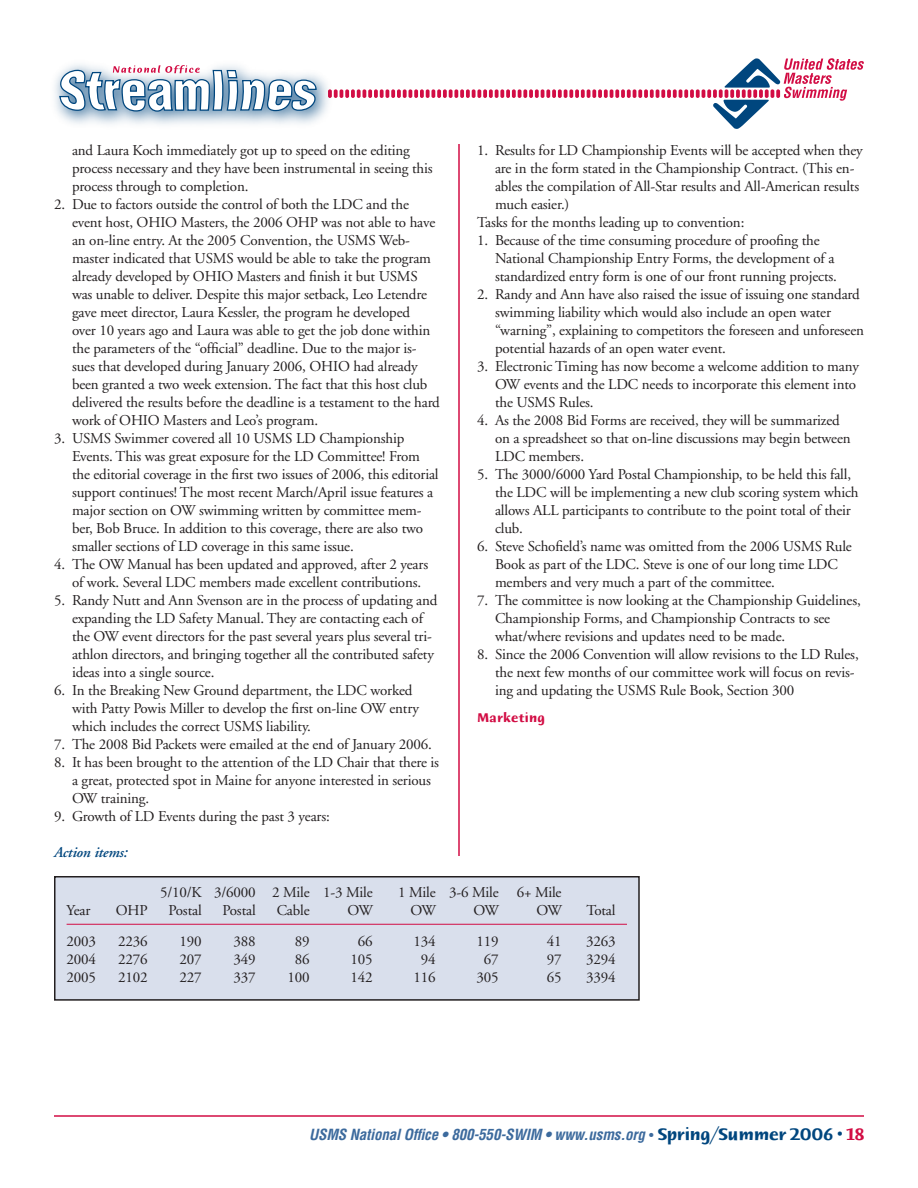
<style>
.page{position:relative;width:918px;height:1188px;background:#fff}
.page>*{position:absolute;margin:0;border:0;box-sizing:border-box;transform-origin:0 0}
.t1{font:15px/18px "Adobe Garamond";letter-spacing:-.01em;color:#231f20}
.t2{font:italic 700 condensed 15px "Helvetica";letter-spacing:-.01em;color:#3c6a9d}
.t3{font:italic 600 15px "Adobe Garamond";letter-spacing:-.01em;color:#00467e}
.t4{font:700 13.5px "Humana Sans ITC";letter-spacing:.03em;color:#d20d44}
.s1{font-family:"Adobe Garamond";font-weight:400;font-style:normal;font-stretch:normal}
.s2{font-family:"Humana Sans ITC";font-style:normal;font-stretch:normal;font-size:18px;color:#00467e}
.s3{font-family:"Humana Sans ITC";font-style:normal;font-stretch:normal;font-size:18px;color:#d20d44}
</style>
<div class="page">
<svg style="left:340px;top:58px;width:524px;height:71px"></svg>
<img style="left:55px;top:76px;width:285px;height:44px">
<svg style="left:58px;top:64px;width:259px;height:61px"></svg>
<hr style="left:54px;top:1115px;width:810px;height:2px;background:#d20d44">
<hr style="left:458px;top:144px;width:2px;height:954px;background:#d20d44">
<div style="left:449px;top:856px;width:18px;height:249px;background:#fff"></div>
<div style="left:55px;top:877px;width:584px;height:123px;background:#d9dfec"></div>
<div style="left:54px;top:876px;width:586px;height:125px;border:2px solid #231f20"></div>
<hr style="left:67px;top:924px;width:560px;height:1px;background:#d20d44">
<p class="t1" style="left:72px;top:142px;width:362px">and Laura Koch immediately got up to speed on the editing process necessary and they have been instrumental in seeing this process through to completion.</p>
<p class="t1" style="left:72px;top:196px;width:369px;text-indent:-18px">2. Due to factors outside the control of both the LDC and the event host, OHIO Masters, the 2006 OHP was not able to have an on-line entry. At the 2005 Convention, the USMS Web&shy;master indicated that USMS would be able to take the program already developed by OHIO Masters and finish it but USMS was unable to deliver. Despite this major setback, Leo Letendre gave meet director, Laura Kessler, the program he developed<br>over 10 years ago and Laura was able to get the job done within the parameters of the “official” deadline. Due to the major is&shy;sues that developed during January 2006, OHIO had already been granted a two week extension. The fact that this host club delivered the results before the deadline is a testament to the hard work of OHIO Masters and Leo’s program.</p>
<p class="t1" style="left:72px;top:430px;width:368px;text-indent:-18px">3. USMS Swimmer covered all 10 USMS LD Championship Events. This was great exposure for the LD Committee! From the editorial coverage in the first two issues of 2006, this editorial support continues! The most recent March/April issue features a major section on OW swimming written by committee mem&shy;ber, Bob Bruce. In addition to this coverage, there are also two smaller sections of LD coverage in this same issue.</p>
<p class="t1" style="left:72px;top:556px;width:358px;text-indent:-18px">4. The OW Manual has been updated and approved, after 2 years of work. Several LDC members made excellent contributions.</p>
<p class="t1" style="left:72px;top:592px;width:367px;text-indent:-18px">5. Randy Nutt and Ann Svenson are in the process of updating and expanding the LD Safety Manual. They are contacting each of the OW event directors for the past several years plus several tri&shy;athlon directors, and bringing together all the contributed safety ideas into a single source.</p>
<p class="t1" style="left:72px;top:682px;width:349px;text-indent:-18px">6. In the Breaking New Ground department, the LDC worked with Patty Powis Miller to develop the first on-line OW entry which includes the correct USMS liability.</p>
<p class="t1" style="left:54px;top:736px;width:379px">7. The 2008 Bid Packets were emailed at the end of January 2006.</p>
<p class="t1" style="left:72px;top:754px;width:369px;text-indent:-18px">8. It has been brought to the attention of the LD Chair that there is a great, protected spot in Maine for anyone interested in serious<br>OW training.</p>
<p class="t1" style="left:54px;top:808px;width:277px">9. Growth of LD Events during the past 3 years:</p>
<p class="t3" style="left:54px;top:844px;width:75px">Action items:</p>
<p class="t1" style="left:477px;top:142px;width:387px">1. Results for LD Championship Events will be accepted when they</p>
<p class="t1" style="left:495px;top:160px;width:361px">are in the form stated in the Championship Contract. (This en-</p>
<p class="t1" style="left:495px;top:178px;width:366px">ables the compilation of All-Star results and All-American results</p>
<p class="t1" style="left:495px;top:196px;width:76px">much easier.)</p>
<p class="t1" style="left:477px;top:214px;width:269px">Tasks for the months leading up to convention:</p>
<p class="t1" style="left:495px;top:232px;width:343px;text-indent:-18px">1. Because of the time consuming procedure of proofing the<br>National Championship Entry Forms, the development of a standardized entry form is one of our front running projects.</p>
<p class="t1" style="left:495px;top:286px;width:370px;text-indent:-18px">2. Randy and Ann have also raised the issue of issuing one standard swimming liability which would also include an open water “warning”, explaining to competitors the foreseen and unforeseen potential hazards of an open water event.</p>
<p class="t1" style="left:495px;top:358px;width:366px;text-indent:-18px">3. Electronic Timing has now become a welcome addition to many<br>OW events and the LDC needs to incorporate this element into the USMS Rules.</p>
<p class="t1" style="left:495px;top:412px;width:357px;text-indent:-18px">4. As the 2008 Bid Forms are received, they will be summarized on a spreadsheet so that on-line discussions may begin between<br>LDC members.</p>
<p class="t1" style="left:495px;top:466px;width:365px;text-indent:-18px">5. The 3000/6000 Yard Postal Championship, to be held this fall, the LDC will be implementing a new club scoring system which allows ALL participants to contribute to the point total of their club.</p>
<p class="t1" style="left:495px;top:538px;width:358px;text-indent:-18px">6. Steve Schofield’s name was omitted from the 2006 USMS Rule<br>Book as part of the LDC. Steve is one of our long time LDC members and very much a part of the committee.</p>
<p class="t1" style="left:495px;top:592px;width:367px;text-indent:-18px">7. The committee is now looking at the Championship Guidelines,<br>Championship Forms, and Championship Contracts to see what/where revisions and updates need to be made.</p>
<p class="t1" style="left:495px;top:646px;width:365px;text-indent:-18px">8. Since the 2006 Convention will allow revisions to the LD Rules, the next few months of our committee work will focus on revis&shy;ing and updating the USMS Rule Book, Section 300</p>
<p class="t4" style="left:477px;top:711px;width:70px">Marketing</p>
<p class="t1" style="left:160px;top:884px;width:214px">5/10/K 3/6000 2 Mile 1-3 Mile</p>
<p class="t1" style="left:398px;top:884px;width:165px">1 Mile 3-6 Mile 6+ Mile</p>
<p class="t1" style="left:67px;top:902px;width:25px">Year</p>
<p class="t1" style="left:116px;top:902px;width:33px">OHP</p>
<p class="t1" style="left:169px;top:902px;width:35px">Postal</p>
<p class="t1" style="left:223px;top:902px;width:35px">Postal</p>
<p class="t1" style="left:277px;top:902px;width:35px">Cable</p>
<p class="t1" style="left:347px;top:902px;width:27px">OW</p>
<p class="t1" style="left:410px;top:902px;width:27px">OW</p>
<p class="t1" style="left:473px;top:902px;width:27px">OW</p>
<p class="t1" style="left:536px;top:902px;width:27px">OW</p>
<p class="t1" style="left:586px;top:902px;width:31px">Total</p>
<p class="t1" style="left:67px;top:933px;width:31px">2003</p>
<p class="t1" style="left:118px;top:933px;width:31px">2236</p>
<p class="t1" style="left:180px;top:933px;width:24px">190</p>
<p class="t1" style="left:234px;top:933px;width:24px">388</p>
<p class="t1" style="left:295px;top:933px;width:16px">89</p>
<p class="t1" style="left:358px;top:933px;width:16px">66</p>
<p class="t1" style="left:414px;top:933px;width:24px">134</p>
<p class="t1" style="left:477px;top:933px;width:24px">119</p>
<p class="t1" style="left:547px;top:933px;width:16px">41</p>
<p class="t1" style="left:586px;top:933px;width:31px">3263</p>
<p class="t1" style="left:67px;top:951px;width:31px">2004</p>
<p class="t1" style="left:118px;top:951px;width:31px">2276</p>
<p class="t1" style="left:180px;top:951px;width:24px">207</p>
<p class="t1" style="left:234px;top:951px;width:24px">349</p>
<p class="t1" style="left:295px;top:951px;width:16px">86</p>
<p class="t1" style="left:351px;top:951px;width:24px">105</p>
<p class="t1" style="left:421px;top:951px;width:16px">94</p>
<p class="t1" style="left:484px;top:951px;width:16px">67</p>
<p class="t1" style="left:547px;top:951px;width:16px">97</p>
<p class="t1" style="left:586px;top:951px;width:31px">3294</p>
<p class="t1" style="left:67px;top:969px;width:31px">2005</p>
<p class="t1" style="left:118px;top:969px;width:31px">2102</p>
<p class="t1" style="left:180px;top:969px;width:24px">227</p>
<p class="t1" style="left:234px;top:969px;width:24px">337</p>
<p class="t1" style="left:288px;top:969px;width:24px">100</p>
<p class="t1" style="left:351px;top:969px;width:24px">142</p>
<p class="t1" style="left:414px;top:969px;width:24px">116</p>
<p class="t1" style="left:477px;top:969px;width:24px">305</p>
<p class="t1" style="left:547px;top:969px;width:16px">65</p>
<p class="t1" style="left:586px;top:969px;width:31px">3394</p>
<p class="t2" style="left:309px;top:1125px;width:556px">USMS National Office • 800-550-SWIM • www.usms.org <span class="s1">•</span> <span class="s2">Spring/Summer 2006 •</span> <span class="s3">18</span></p>
</div>
